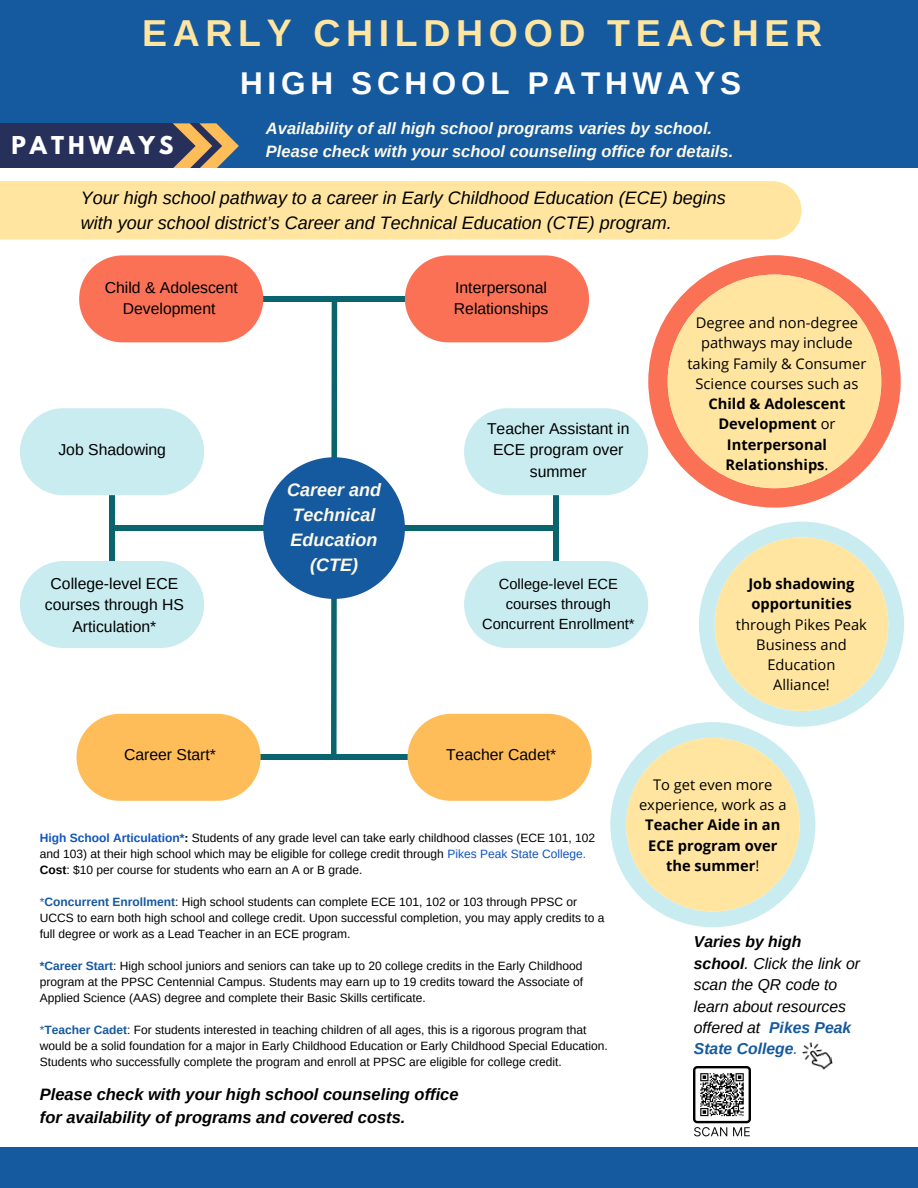
<style>
.page{position:relative;width:918px;height:1188px;background:#15599f}
.page>*{position:absolute;margin:0;border:0;box-sizing:border-box;transform-origin:0 0}
.t1{font:700 37.5px "Arimo";letter-spacing:.15em;color:#ffe5a0}
.t2{font:700 31.5px "Arimo";letter-spacing:.15em;color:#fff}
.t3{font:700 21.75px "League Spartan";letter-spacing:.19em;color:#fff}
.t4{font:italic 18px/24.8px "Arimo";color:#000}
.t5{font:italic 700 18px/24.8px "Arimo";color:#fdfae9;text-align:center}
.t6{font:italic 700 16.5px/22.5px "Arimo";color:#fdfae9}
.t7{font:italic 700 16.5px/22.5px "Arimo";color:#000}
.t8{font:15.75px/21.3px "Arimo";color:#000;text-align:center}
.t9{font:italic 15.75px/21.3px "Arimo";color:#000}
.t10{font:14.7px/20.2px "Open Sans";color:#000;text-align:center}
.t11{font:700 14.7px/20.2px "Open Sans";color:#000;text-align:center}
.t12{font:14.7px/20.2px "Arimo";color:#000;text-align:center}
.t13{font:12px/16px "Arimo";color:#000}
.s1{font-weight:700}
.s2{font-weight:700;color:#1054bd}
.s3{font-weight:700;color:#15599f}
.s4{color:#1054bd}
.s5{color:#15599f}
.s6{font-weight:400}
</style>
<div class="page">
<div style="left:0;top:123px;width:205px;height:45px;background:#27305a"></div>
<svg style="left:173px;top:123px;width:66px;height:45px"></svg>
<div style="left:0;top:169px;width:918px;height:1018px;background:#fff"></div>
<div style="left:169px;top:296px;width:330px;height:6px;background:#0a646d"></div>
<div style="left:169px;top:755px;width:330px;height:5px;background:#0a646d"></div>
<div style="left:553px;top:448px;width:6px;height:161px;background:#0a646d"></div>
<div style="left:109px;top:448px;width:6px;height:161px;background:#0a646d"></div>
<div style="left:112px;top:525px;width:444px;height:6px;background:#0a646d"></div>
<div style="left:464px;top:408px;width:184px;height:87px;background:#c9ecf1;border-radius:43px"></div>
<div style="left:464px;top:561px;width:184px;height:87px;background:#c9ecf1;border-radius:43px"></div>
<div style="left:408px;top:714px;width:184px;height:87px;background:#ffbd59;border-radius:43px"></div>
<div style="left:76px;top:714px;width:185px;height:87px;background:#ffbd59;border-radius:43px"></div>
<div style="left:20px;top:408px;width:184px;height:87px;background:#c9ecf1;border-radius:43px"></div>
<div style="left:20px;top:561px;width:184px;height:87px;background:#c9ecf1;border-radius:43px"></div>
<div style="left:405px;top:255px;width:184px;height:87px;background:#fb7156;border-radius:43px"></div>
<div style="left:79px;top:255px;width:184px;height:87px;background:#fb7156;border-radius:43px"></div>
<svg style="left:242px;top:299px;width:184px;height:458px"></svg>
<div style="left:0;top:1148px;width:918px;height:40px;background:#15599f"></div>
<div style="left:0;top:181px;width:802px;height:58px;background:#ffe5a0"></div>
<svg style="left:648px;top:255px;width:253px;height:253px"></svg>
<div style="left:668px;top:275px;width:213px;height:213px;background:#ffe5a0;border-radius:50%"></div>
<svg style="left:610px;top:522px;width:294px;height:405px"></svg>
<div style="left:626px;top:738px;width:174px;height:173px;background:#ffe5a0;border-radius:50%"></div>
<img style="left:802px;top:1042px;width:31px;height:28px">
<img style="left:694px;top:1067px;width:56px;height:70px">
<p class="t1" style="left:142px;top:13px;width:681px">EARLY CHILDHOOD TEACHER</p>
<p class="t2" style="left:240px;top:65px;width:503px">HIGH SCHOOL PATHWAYS</p>
<h2 class="t6" style="left:266px;top:117px;width:469px">Availability of all high school programs varies by school.<br>Please check with your school counseling office for details.</h2>
<h1 class="t3" style="left:11px;top:134px;width:164px">PATHWAYS</h1>
<h5 class="t4" style="left:81px;top:185px;width:646px">Your high school pathway to a career in Early Childhood Education (ECE) begins with your school district’s Career and Technical Education (CTE) program.</h5>
<p class="t8" style="left:105px;top:277px;width:134px">Child &amp; Adolescent<br>Development</p>
<h5 class="t8" style="left:58px;top:439px;width:109px">Job Shadowing</h5>
<h5 class="t8" style="left:454px;top:277px;width:96px;text-align:left">Interpersonal<br>Relationships</h5>
<h5 class="t8" style="left:487px;top:418px;width:144px">Teacher Assistant in<br>ECE program over summer</h5>
<h5 class="t10" style="left:687px;top:312px;width:180px">Degree and non-degree pathways may include taking Family &amp; Consumer<br>Science courses such as<br><span class="s1">Child &amp; Adolescent<br>Development</span> or<br><span class="s1">Interpersonal<br>Relationships</span>.</h5>
<h4 class="t5" style="left:287px;top:478px;width:95px">Career and<br>Technical<br>Education (CTE)</h4>
<h5 class="t8" style="left:45px;top:573px;width:141px">College-level ECE courses through HS<br>Articulation*</h5>
<h5 class="t12" style="left:482px;top:574px;width:154px">College-level ECE courses through<br>Concurrent Enrollment*</h5>
<h5 class="t10" style="left:736px;top:573px;width:132px"><span class="s1">Job shadowing opportunities </span>through Pikes Peak<br>Business and<br>Education<br>Alliance!</h5>
<h5 class="t8" style="left:124px;top:744px;width:93px">Career Start*</h5>
<h3 class="t8" style="left:446px;top:744px;width:112px">Teacher Cadet*</h3>
<h5 class="t13" style="left:40px;top:830px;width:557px"><span class="s2">High School Articulation</span><span class="s3">*</span><span class="s1">:</span> Students of any grade level can take early childhood classes (ECE 101, 102 and 103) at their high school which may be eligible for college credit through <span class="s4">Pikes Peak State College.<br></span><span class="s1">Cost</span>: $10 per course for students who earn an A or B grade.</h5>
<p class="t13" style="left:40px;top:894px;width:566px"><span class="s5">*</span><span class="s3">Concurrent Enrollment</span>: High school students can complete ECE 101, 102 or 103 through PPSC or<br>UCCS to earn both high school and college credit. Upon successful completion, you may apply credits to a full degree or work as a Lead Teacher in an ECE program.</p>
<p class="t13" style="left:40px;top:958px;width:545px;text-align:justify"><span class="s3">*Career Start</span>: High school juniors and seniors can take up to 20 college credits in the Early Childhood program at the PPSC Centennial Campus. Students may earn up to 19 credits toward the Associate of Applied Science (AAS) degree and complete their Basic Skills certificate.</p>
<p class="t13" style="left:40px;top:1022px;width:569px"><span class="s5">*</span><span class="s3">Teacher Cadet</span>: For students interested in teaching children of all ages, this is a rigorous program that would be a solid foundation for a major in Early Childhood Education or Early Childhood Special Education.<br>Students who successfully complete the program and enroll at PPSC are eligible for college credit.</p>
<p class="t7" style="left:40px;top:1083px;width:420px">Please check with your high school counseling office for availability of programs and covered costs.</p>
<h5 class="t11" style="left:639px;top:774px;width:149px"><span class="s6">To get even more experience, work as a<br></span>Teacher Aide in an<br>ECE program over the summer<span class="s6">!</span></h5>
<h3 class="t9" style="left:694px;top:931px;width:168px"><span class="s1">Varies by high school</span>. Click the link or scan the QR code to learn about resources offered at <span class="s3">Pikes Peak<br>State College</span><span class="s5">.</span></h3>
</div>
